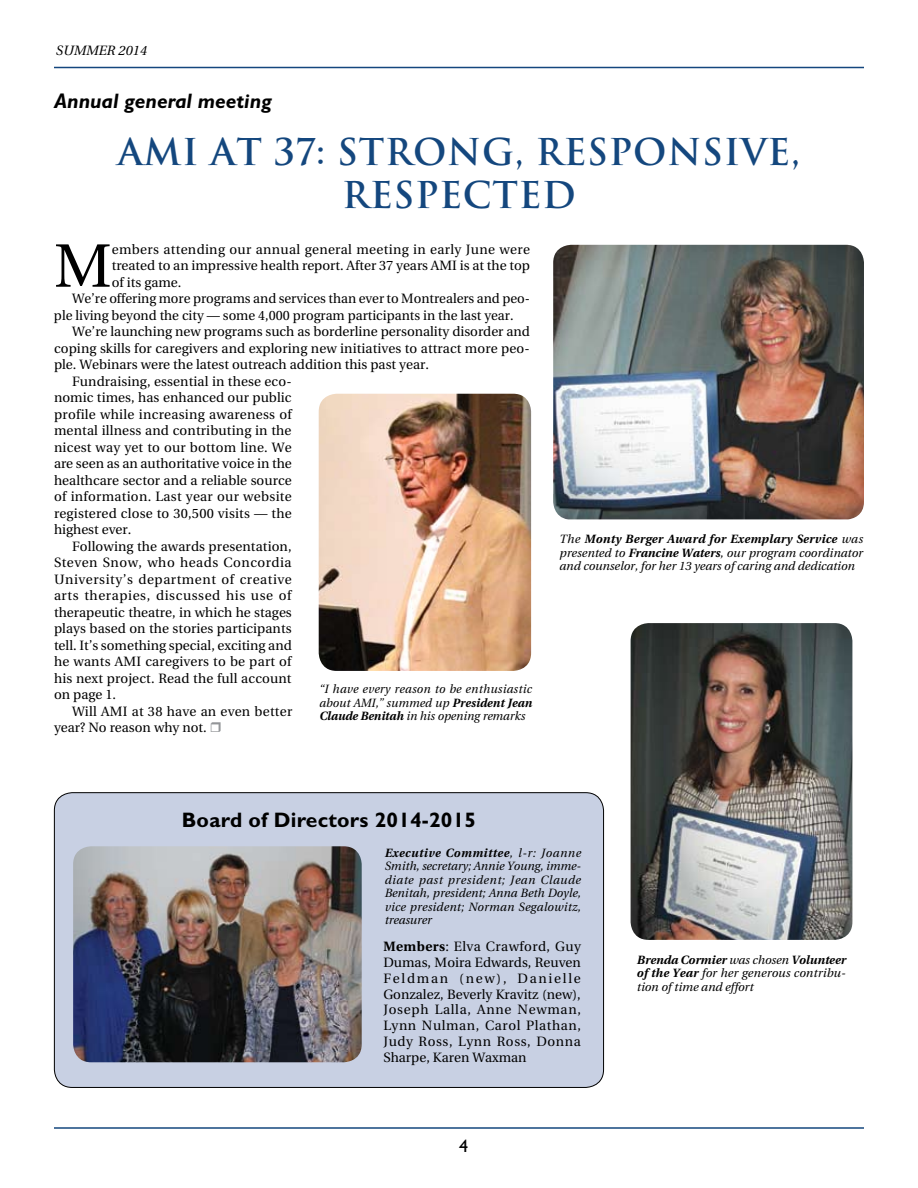
<style>
.page{position:relative;width:918px;height:1188px;background:#fff}
.page>*{position:absolute;margin:0;border:0;box-sizing:border-box;transform-origin:0 0}
.t1{font:61.2px "Utopia";color:#000}
.t2{font:700 36px/43.2px "Trajan";letter-spacing:.02em;color:#14477e;text-align:center}
.t3{font:700 21px "Gill Sans";letter-spacing:.01em;color:#000}
.t4{font:italic 700 21px "Gill Sans";color:#000}
.t5{font:18px "Gill Sans";color:#000}
.t6{font:13.5px/15.8px "Utopia";letter-spacing:.005em;color:#000;text-align:justify}
.t7{font:13.5px "Utopia";letter-spacing:.025em;color:#000}
.t8{font:13.5px "Utopia";letter-spacing:.04em;color:#000}
.t9{font:13.5px "Utopia";letter-spacing:.045em;color:#000}
.t10{font:13.5px "Utopia";letter-spacing:.035em;color:#000}
.t11{font:italic 13.5px "Utopia";color:#000}
.t12{font:italic 12px/13.5px "Utopia";letter-spacing:.005em;color:#000;text-align:justify}
.s1{font-weight:700}
</style>
<div class="page">
<hr style="left:54px;top:67px;width:810px;height:1px;background:#14477e">
<hr style="left:54px;top:1127px;width:810px;height:2px;background:#14477e">
<div style="left:54px;top:793px;width:550px;height:294px;background:#c8d0e3;border-radius:18px"></div>
<img style="left:73px;top:846px;width:289px;height:216px">
<img style="left:631px;top:623px;width:221px;height:317px">
<img style="left:553px;top:245px;width:311px;height:274px">
<img style="left:319px;top:394px;width:212px;height:277px">
<p class="t11" style="left:56px;top:43px;width:93px">SUMMER 2014</p>
<h3 class="t4" style="left:54px;top:89px;width:219px">Annual general meeting</h3>
<h2 class="t2" style="left:118px;top:130px;width:684px">AMI AT 37: STRONG, RESPONSIVE,<br>RESPECTED</h2>
<h1 class="t1" style="left:54px;top:232px;width:59px">M</h1>
<p class="t7" style="left:112px;top:242px;width:420px">embers attending our annual general meeting in early June were</p>
<p class="t6" style="left:112px;top:258px;width:420px">treated to an impressive health report. After 37 years AMI is at the top</p>
<p class="t6" style="left:112px;top:275px;width:71px">of its game.</p>
<p class="t6" style="left:72px;top:291px;width:459px">We’re offering more programs and services than ever to Montrealers and peo-</p>
<p class="t6" style="left:54px;top:308px;width:461px">ple living beyond the city — some 4,000 program participants in the last year.</p>
<p class="t6" style="left:72px;top:324px;width:459px">We’re launching new programs such as borderline personality disorder and</p>
<p class="t6" style="left:54px;top:341px;width:477px">coping skills for caregivers and exploring new initiatives to attract more peo-</p>
<p class="t6" style="left:54px;top:357px;width:376px">ple. Webinars were the latest outreach addition this past year.</p>
<p class="t6" style="left:72px;top:374px;width:221px">Fundraising, essential in these eco-</p>
<p class="t6" style="left:54px;top:390px;width:239px">nomic times, has enhanced our public</p>
<p class="t6" style="left:54px;top:406px;width:239px">profile while increasing awareness of</p>
<p class="t6" style="left:54px;top:423px;width:239px">mental illness and contributing in the</p>
<p class="t6" style="left:54px;top:439px;width:239px">nicest way yet to our bottom line. We</p>
<p class="t6" style="left:54px;top:456px;width:239px">are seen as an authoritative voice in the</p>
<p class="t6" style="left:54px;top:472px;width:239px">healthcare sector and a reliable source</p>
<p class="t6" style="left:54px;top:489px;width:239px">of information. Last year our website</p>
<p class="t6" style="left:54px;top:505px;width:239px">registered close to 30,500 visits — the</p>
<p class="t6" style="left:54px;top:522px;width:79px">highest ever.</p>
<p class="t6" style="left:72px;top:538px;width:221px">Following the awards presentation,</p>
<p class="t10" style="left:54px;top:555px;width:239px">Steven Snow, who heads Concordia</p>
<p class="t8" style="left:54px;top:572px;width:239px">University’s department of creative</p>
<p class="t9" style="left:54px;top:588px;width:239px">arts therapies, discussed his use of</p>
<p class="t6" style="left:54px;top:604px;width:239px">therapeutic theatre, in which he stages</p>
<p class="t6" style="left:54px;top:621px;width:239px">plays based on the stories participants</p>
<p class="t6" style="left:54px;top:637px;width:239px">tell. It’s something special, exciting and</p>
<p class="t6" style="left:54px;top:654px;width:239px">he wants AMI caregivers to be part of</p>
<p class="t6" style="left:54px;top:670px;width:239px">his next project. Read the full account</p>
<p class="t6" style="left:54px;top:687px;width:64px">on page 1.</p>
<p class="t6" style="left:72px;top:703px;width:222px">Will AMI at 38 have an even better</p>
<p class="t6" style="left:54px;top:720px;width:154px">year? No reason why not.</p>
<p class="t12" style="left:319px;top:682px;width:214px">“I have every reason to be enthusiastic about AMI,” summed up <span class="s1">President Jean Claude Benitah</span> in his opening remarks</p>
<p class="t12" style="left:559px;top:533px;width:305px">The <span class="s1">Monty Berger Award for Exemplary Service</span> was presented to <span class="s1">Francine Waters</span>, our program coordinator and counselor, for her 13 years of caring and dedication</p>
<h3 class="t3" style="left:182px;top:807px;width:296px">Board of Directors 2014-2015</h3>
<p class="t12" style="left:384px;top:846px;width:198px"><span class="s1">Executive Committee</span>, l-r: Joanne Smith, secretary; Annie Young, imme&shy;diate past president; Jean Claude Benitah, president; Anna Beth Doyle, vice president; Norman Segalowitz, treasurer</p>
<p class="t6" style="left:383px;top:939px;width:199px"><span class="s1">Members</span>: Elva Crawford, Guy Dumas, Moira Edwards, Reuven Feldman (new), Danielle Gonzalez, Beverly Kravitz (new), Joseph Lalla, Anne Newman, Lynn Nulman, Carol Plathan, Judy Ross, Lynn Ross, Donna Sharpe, Karen Waxman</p>
<h3 class="t5" style="left:459px;top:1135px;width:10px">4</h3>
<p class="t12" style="left:637px;top:953px;width:211px"><span class="s1">Brenda Cormier</span> was chosen <span class="s1">Volunteer of the Year</span> for her generous contribu&shy;tion of time and effort</p>
</div>
